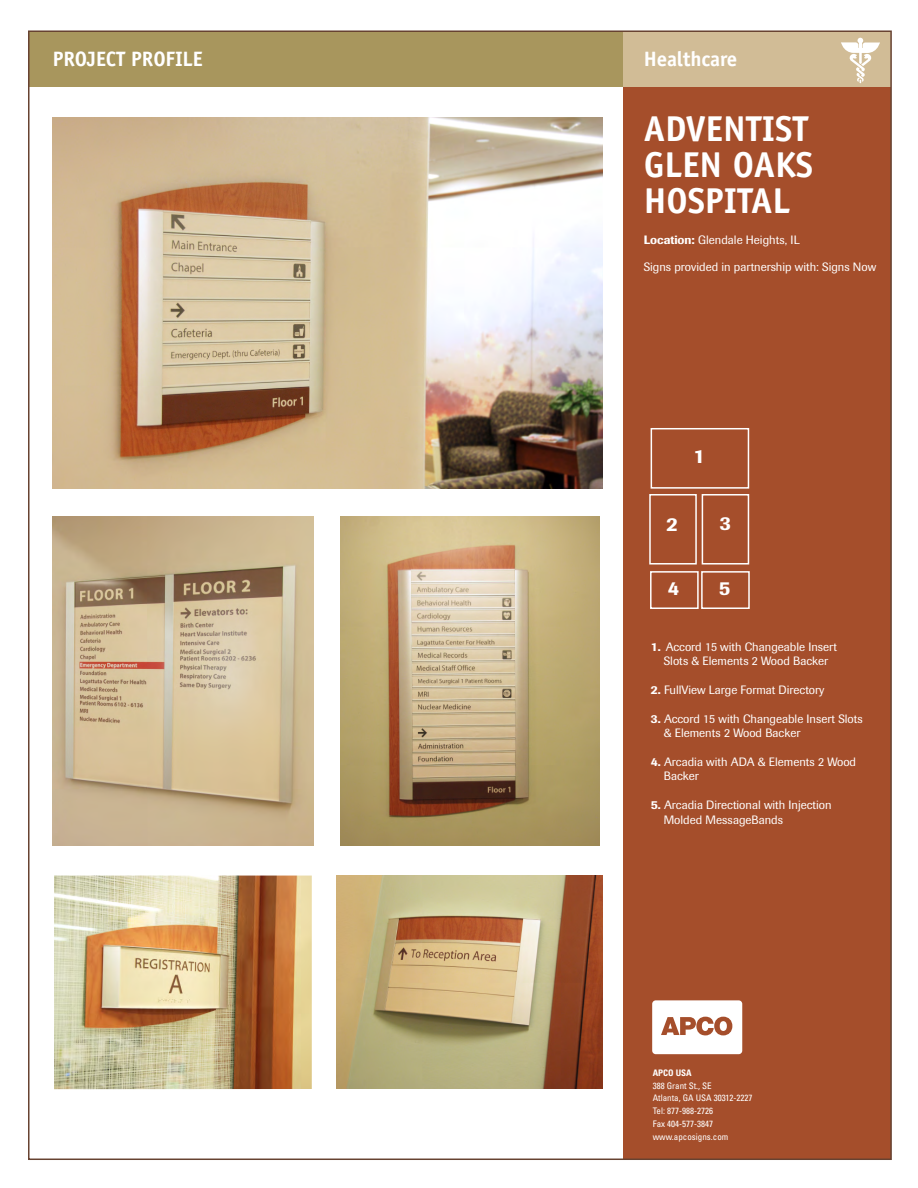
<style>
.page{position:relative;width:918px;height:1188px;background:#fff}
.page>*{position:absolute;margin:0;border:0;box-sizing:border-box;transform-origin:0 0}
.t1{font:700 36px/36px "Officina Sans";color:#fff}
.t2{font:700 20.85px "Officina Sans";letter-spacing:-.01em;color:#fff}
.t3{font:500 19.5px "Imago";color:#fff}
.t4{font:12px/14.4px "Imago";color:#fff}
.t5{font:condensed 9px/12.8px "Univers";color:#fff}
.t6{font:700 condensed 9px "Univers";color:#fff}
.s1{font-weight:500}
</style>
<div class="page">
<div style="left:623px;top:87px;width:268px;height:1072px;background:#a54e2b"></div>
<div style="left:29px;top:32px;width:599px;height:55px;background:#a8965d"></div>
<div style="left:623px;top:31px;width:268px;height:56px;background:#d1bc96"></div>
<svg style="left:652px;top:1000px;width:90px;height:54px;background:#efe0da"></svg>
<svg style="left:841px;top:38px;width:39px;height:45px"></svg>
<img style="left:340px;top:517px;width:260px;height:329px">
<img style="left:53px;top:517px;width:261px;height:329px">
<img style="left:54px;top:876px;width:258px;height:213px">
<img style="left:53px;top:117px;width:550px;height:371px">
<div style="left:702px;top:494px;width:47px;height:71px;border:2px solid #fff"></div>
<div style="left:649px;top:494px;width:48px;height:71px;border:2px solid #fff"></div>
<div style="left:701px;top:571px;width:49px;height:38px;border:2px solid #fff"></div>
<div style="left:650px;top:571px;width:49px;height:38px;border:2px solid #fff"></div>
<div style="left:651px;top:428px;width:98px;height:61px;border:2px solid #fff"></div>
<img style="left:337px;top:875px;width:266px;height:214px">
<h2 class="t2" style="left:53px;top:46px;width:152px">PROJECT PROFILE</h2>
<h2 class="t2" style="left:644px;top:46px;width:95px">Healthcare</h2>
<h1 class="t1" style="left:644px;top:111px;width:171px">ADVENTIST<br>GLEN OAKS<br>HOSPITAL</h1>
<p class="t4" style="left:644px;top:233px;width:158px"><span class="s1">Location:</span> Glendale Heights, IL</p>
<p class="t4" style="left:644px;top:260px;width:234px">Signs provided in partnership with: Signs Now</p>
<h3 class="t3" style="left:693px;top:445px;width:13px">1</h3>
<h3 class="t3" style="left:667px;top:512px;width:13px">2</h3>
<h3 class="t3" style="left:720px;top:512px;width:13px">3</h3>
<h3 class="t3" style="left:668px;top:576px;width:13px">4</h3>
<h3 class="t3" style="left:719px;top:576px;width:13px">5</h3>
<p class="t4" style="left:651px;top:640px;width:188px;text-align:center"><span class="s1">1.</span> Accord 15 with Changeable Insert<br>Slots &amp; Elements 2 Wood Backer</p>
<p class="t4" style="left:651px;top:683px;width:175px"><span class="s1">2.</span> FullView Large Format Directory</p>
<p class="t4" style="left:664px;top:712px;width:201px;text-indent:-13px"><span class="s1">3.</span> Accord 15 with Changeable Insert Slots &amp; Elements 2 Wood Backer</p>
<p class="t4" style="left:664px;top:755px;width:194px;text-indent:-13px"><span class="s1">4.</span> Arcadia with ADA &amp; Elements 2 Wood<br>Backer</p>
<p class="t4" style="left:664px;top:798px;width:169px;text-indent:-13px"><span class="s1">5.</span> Arcadia Directional with Injection<br>Molded MessageBands</p>
<p class="t6" style="left:653px;top:1067px;width:41px">APCO USA</p>
<p class="t5" style="left:653px;top:1079px;width:101px">388 Grant St., SE<br>Atlanta, GA USA 30312-2227<br>Tel: 877-988-2726<br>Fax 404-577-3847 www.apcosigns.com</p>
</div>
